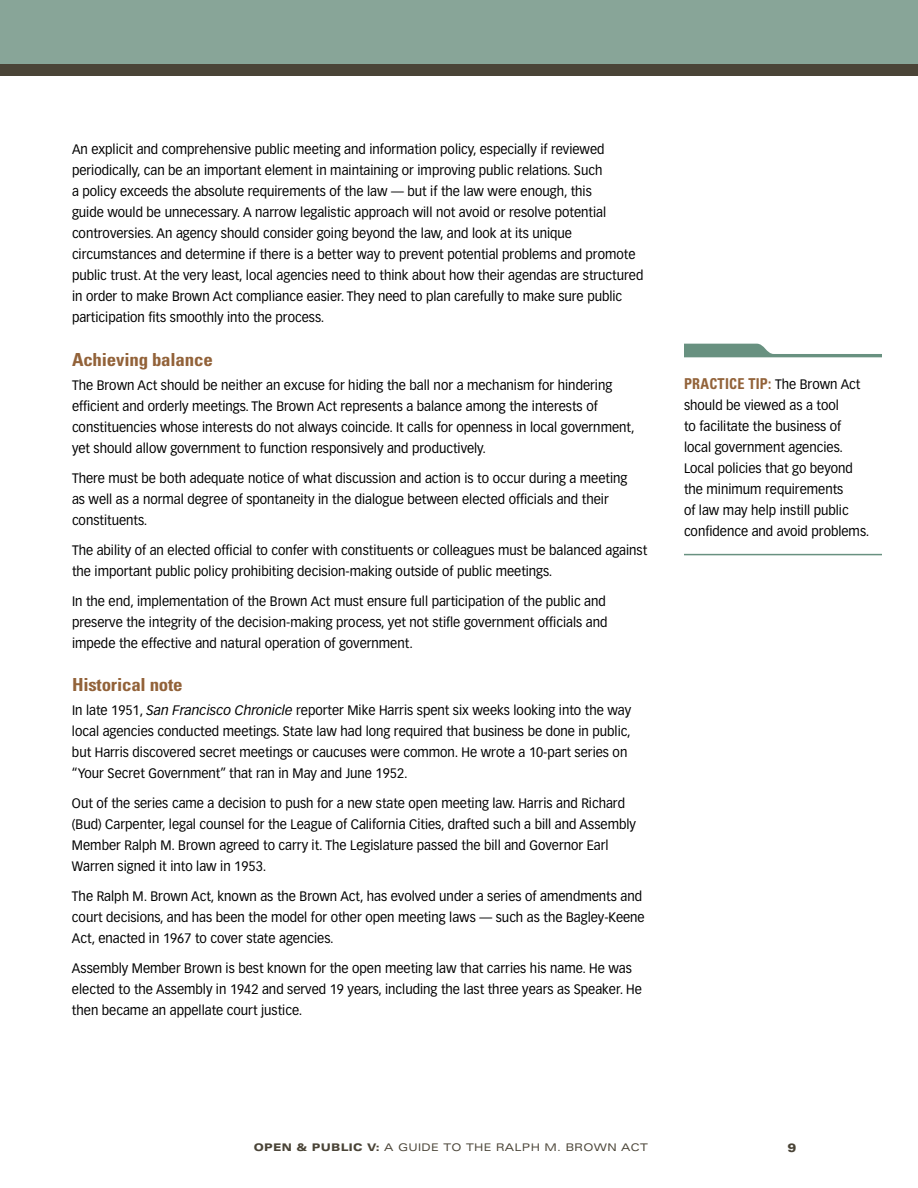
<style>
.page{position:relative;width:918px;height:1188px;background:#fff}
.page>*{position:absolute;margin:0;border:0;box-sizing:border-box;transform-origin:0 0}
.t1{font:700 condensed 18px "Univers";letter-spacing:-.01em;color:#926239;scale:1.05 1}
.t2{font:700 condensed 15px "Univers";letter-spacing:.02em;color:#926239;scale:.95 1}
.t3{font:13.5px/21px "Vectora LT";color:#000;scale:.95 1}
.t4{font:900 expanded 12px "Univers";color:#4a4437}
.t5{font:expanded 10.5px "Univers";letter-spacing:.03em;color:#4a4437}
.s1{font-style:italic}
.s2{font-family:"Vectora LT";font-weight:400;font-stretch:normal;font-size:13.5px;color:#000}
.s3{font-weight:900}
</style>
<div class="page">
<div style="left:0;top:0;width:918px;height:69px;background:#88a598"></div>
<div style="left:0;top:64px;width:918px;height:12px;background:#4a4437"></div>
<hr style="left:684px;top:554px;width:198px;height:1px;background:#689180">
<svg style="left:684px;top:344px;width:198px;height:13px"></svg>
<p class="t3" style="left:72px;top:139px;width:603px">An explicit and comprehensive public meeting and information policy, especially if reviewed periodically, can be an important element in maintaining or improving public relations. Such<br>a policy exceeds the absolute requirements of the law — but if the law were enough, this<br>guide would be unnecessary. A narrow legalistic approach will not avoid or resolve potential controversies. An agency should consider going beyond the law, and look at its unique circumstances and determine if there is a better way to prevent potential problems and promote public trust. At the very least, local agencies need to think about how their agendas are structured in order to make Brown Act compliance easier. They need to plan carefully to make sure public participation fits smoothly into the process.</p>
<h1 class="t1" style="left:72px;top:348px;width:136px">Achieving balance</h1>
<p class="t3" style="left:72px;top:374px;width:594px">The Brown Act should be neither an excuse for hiding the ball nor a mechanism for hindering efficient and orderly meetings. The Brown Act represents a balance among the interests of constituencies whose interests do not always coincide. It calls for openness in local government, yet should allow government to function responsively and productively.</p>
<p class="t3" style="left:72px;top:467px;width:586px">There must be both adequate notice of what discussion and action is to occur during a meeting as well as a normal degree of spontaneity in the dialogue between elected officials and their constituents.</p>
<p class="t3" style="left:72px;top:539px;width:607px">The ability of an elected official to confer with constituents or colleagues must be balanced against the important public policy prohibiting decision-making outside of public meetings.</p>
<p class="t3" style="left:72px;top:590px;width:565px;text-align:justify">In the end, implementation of the Brown Act must ensure full participation of the public and preserve the integrity of the decision-making process, yet not stifle government officials and impede the effective and natural operation of government.</p>
<h1 class="t1" style="left:72px;top:674px;width:107px">Historical note</h1>
<p class="t3" style="left:72px;top:700px;width:590px">In late 1951, <span class="s1">San Francisco Chronicle</span> reporter Mike Harris spent six weeks looking into the way local agencies conducted meetings. State law had long required that business be done in public, but Harris discovered secret meetings or caucuses were common. He wrote a 10-part series on “Your Secret Government” that ran in May and June 1952.</p>
<p class="t3" style="left:72px;top:793px;width:595px">Out of the series came a decision to push for a new state open meeting law. Harris and Richard (Bud) Carpenter, legal counsel for the League of California Cities, drafted such a bill and Assembly Member Ralph M. Brown agreed to carry it. The Legislature passed the bill and Governor Earl Warren signed it into law in 1953.</p>
<p class="t3" style="left:72px;top:886px;width:604px">The Ralph M. Brown Act, known as the Brown Act, has evolved under a series of amendments and court decisions, and has been the model for other open meeting laws — such as the Bagley-Keene<br>Act, enacted in 1967 to cover state agencies.</p>
<p class="t3" style="left:72px;top:958px;width:602px">Assembly Member Brown is best known for the open meeting law that carries his name. He was elected to the Assembly in 1942 and served 19 years, including the last three years as Speaker. He then became an appellate court justice.</p>
<p class="t2" style="left:684px;top:374px;width:187px">PRACTICE TIP: <span class="s2">The Brown Act</span></p>
<p class="t3" style="left:684px;top:395px;width:197px">should be viewed as a tool<br>to facilitate the business of local government agencies.<br>Local policies that go beyond the minimum requirements<br>of law may help instill public confidence and avoid problems.</p>
<p class="t5" style="left:254px;top:1141px;width:396px"><span class="s3">OPEN &amp; PUBLIC V:</span> A GUIDE TO THE RALPH M. BROWN ACT</p>
<p class="t4" style="left:788px;top:1141px;width:10px">9</p>
</div>
